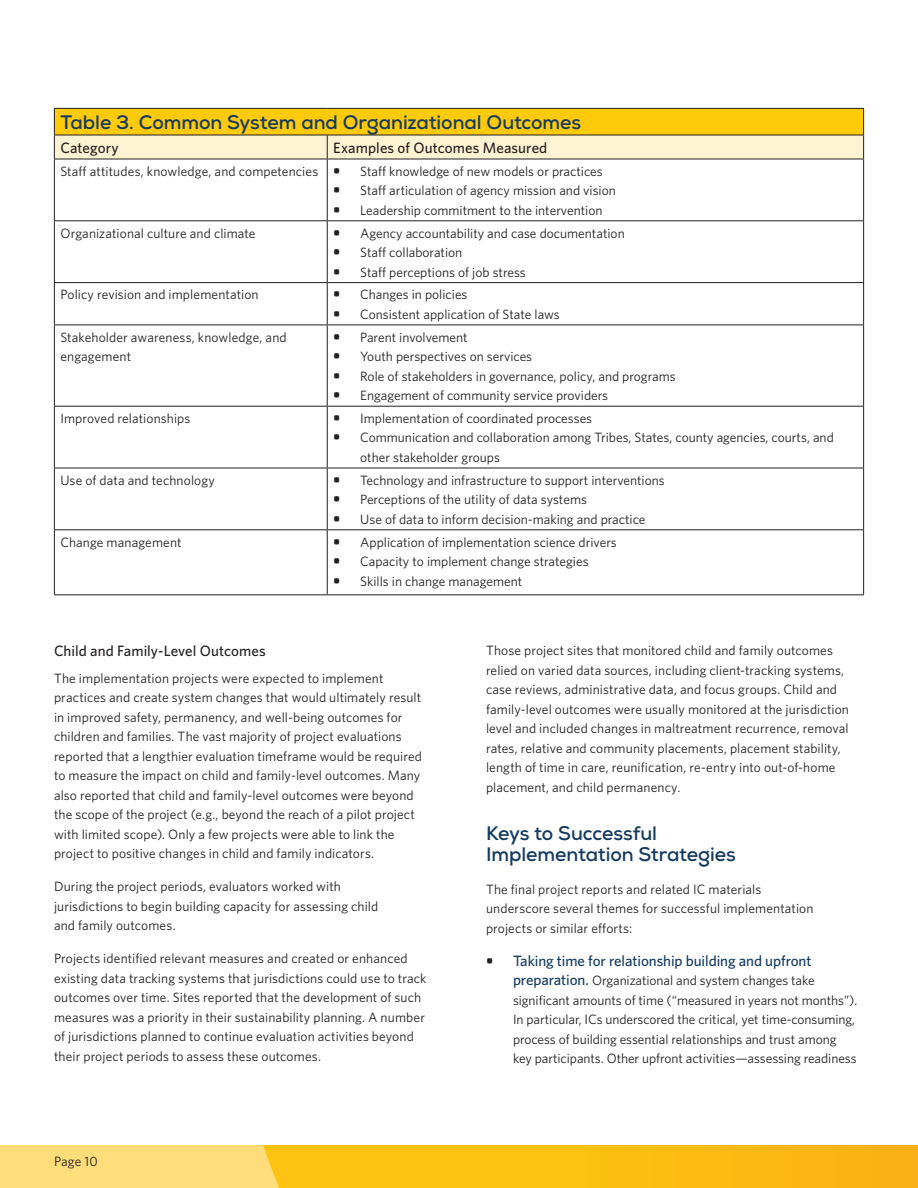
<style>
.page{position:relative;width:918px;height:1188px;background:#fff}
.page>*{position:absolute;margin:0;border:0;box-sizing:border-box;transform-origin:0 0}
.t1{font:700 19.5px/21px "Nexa";letter-spacing:-.005em;color:#153a60}
.t2{font:500 15px "Whitney";letter-spacing:.005em;color:#231f20}
.t3{font:500 15px "Whitney";letter-spacing:-.005em;color:#153a60}
.t4{font:13.5px/19.5px "Whitney";letter-spacing:.005em;color:#231f20}
.s1{font-weight:700;font-size:15px}
.s2{font-weight:700;color:#231f20}
.s3{font-weight:500;font-size:15px;color:#153a60}
</style>
<div class="page">
<div style="left:0;top:1146px;width:918px;height:42px;background:linear-gradient(to bottom,#fdbd12,#fdbd12)"></div>
<svg style="left:0;top:107px;width:287px;height:1081px"></svg>
<hr style="left:54px;top:108px;width:273px;height:1px;background:#231f20">
<hr style="left:327px;top:108px;width:537px;height:1px;background:#231f20">
<svg style="left:54px;top:109px;width:810px;height:50px;background:#f5d565"></svg>
<hr style="left:54px;top:159px;width:273px;height:1px;background:#231f20">
<hr style="left:54px;top:159px;width:1px;height:61px;background:#231f20">
<hr style="left:327px;top:159px;width:537px;height:1px;background:#231f20">
<hr style="left:327px;top:159px;width:1px;height:61px;background:#231f20">
<hr style="left:863px;top:159px;width:1px;height:61px;background:#231f20">
<hr style="left:54px;top:220px;width:273px;height:1px;background:#231f20">
<hr style="left:54px;top:221px;width:1px;height:61px;background:#231f20">
<hr style="left:327px;top:220px;width:537px;height:1px;background:#231f20">
<hr style="left:327px;top:221px;width:1px;height:61px;background:#231f20">
<hr style="left:863px;top:221px;width:1px;height:61px;background:#231f20">
<hr style="left:54px;top:282px;width:273px;height:1px;background:#231f20">
<hr style="left:54px;top:283px;width:1px;height:42px;background:#231f20">
<hr style="left:327px;top:282px;width:537px;height:1px;background:#231f20">
<hr style="left:327px;top:283px;width:1px;height:42px;background:#231f20">
<hr style="left:863px;top:283px;width:1px;height:42px;background:#231f20">
<hr style="left:54px;top:325px;width:273px;height:1px;background:#231f20">
<hr style="left:54px;top:325px;width:1px;height:81px;background:#231f20">
<hr style="left:327px;top:325px;width:537px;height:1px;background:#231f20">
<hr style="left:327px;top:325px;width:1px;height:81px;background:#231f20">
<hr style="left:863px;top:325px;width:1px;height:81px;background:#231f20">
<hr style="left:54px;top:406px;width:273px;height:1px;background:#231f20">
<hr style="left:54px;top:407px;width:1px;height:61px;background:#231f20">
<hr style="left:327px;top:406px;width:537px;height:1px;background:#231f20">
<hr style="left:327px;top:407px;width:1px;height:61px;background:#231f20">
<hr style="left:863px;top:407px;width:1px;height:61px;background:#231f20">
<hr style="left:54px;top:468px;width:273px;height:1px;background:#231f20">
<hr style="left:54px;top:468px;width:1px;height:61px;background:#231f20">
<hr style="left:327px;top:468px;width:537px;height:1px;background:#231f20">
<hr style="left:327px;top:468px;width:1px;height:61px;background:#231f20">
<hr style="left:863px;top:468px;width:1px;height:61px;background:#231f20">
<hr style="left:54px;top:529px;width:273px;height:1px;background:#231f20">
<hr style="left:54px;top:530px;width:1px;height:64px;background:#231f20">
<hr style="left:327px;top:529px;width:537px;height:1px;background:#231f20">
<hr style="left:327px;top:530px;width:1px;height:64px;background:#231f20">
<hr style="left:863px;top:530px;width:1px;height:64px;background:#231f20">
<hr style="left:54px;top:594px;width:273px;height:1px;background:#231f20">
<hr style="left:327px;top:594px;width:537px;height:1px;background:#231f20">
<p class="t1" style="left:60px;top:112px;width:522px">Table 3. Common System and Organizational Outcomes</p>
<p class="t2" style="left:60px;top:138px;width:60px">Category</p>
<p class="t2" style="left:333px;top:138px;width:216px">Examples of Outcomes Measured</p>
<p class="t4" style="left:60px;top:161px;width:259px">Staff attitudes, knowledge, and competencies</p>
<p class="t4" style="left:333px;top:161px;width:271px"><span class="s1">•</span> Staff knowledge of new models or practices</p>
<p class="t4" style="left:333px;top:181px;width:284px"><span class="s1">•</span> Staff articulation of agency mission and vision</p>
<p class="t4" style="left:333px;top:200px;width:271px"><span class="s1">•</span> Leadership commitment to the intervention</p>
<p class="t4" style="left:60px;top:223px;width:197px">Organizational culture and climate</p>
<p class="t4" style="left:333px;top:223px;width:293px"><span class="s1">•</span> Agency accountability and case documentation</p>
<p class="t4" style="left:333px;top:242px;width:131px"><span class="s1">•</span> Staff collaboration</p>
<p class="t4" style="left:333px;top:262px;width:194px"><span class="s1">•</span> Staff perceptions of job stress</p>
<p class="t4" style="left:60px;top:285px;width:200px">Policy revision and implementation</p>
<p class="t4" style="left:333px;top:285px;width:136px"><span class="s1">•</span> Changes in policies</p>
<p class="t4" style="left:333px;top:304px;width:228px"><span class="s1">•</span> Consistent application of State laws</p>
<p class="t4" style="left:60px;top:327px;width:228px">Stakeholder awareness, knowledge, and engagement</p>
<p class="t4" style="left:333px;top:327px;width:136px"><span class="s1">•</span> Parent involvement</p>
<p class="t4" style="left:333px;top:346px;width:200px"><span class="s1">•</span> Youth perspectives on services</p>
<p class="t4" style="left:333px;top:366px;width:344px"><span class="s1">•</span> Role of stakeholders in governance, policy, and programs</p>
<p class="t4" style="left:333px;top:385px;width:277px"><span class="s1">•</span> Engagement of community service providers</p>
<p class="t4" style="left:60px;top:408px;width:132px">Improved relationships</p>
<p class="t4" style="left:333px;top:408px;width:260px"><span class="s1">•</span> Implementation of coordinated processes</p>
<p class="t4" style="left:360px;top:428px;width:475px;text-indent:-27px"><span class="s1">•</span> Communication and collaboration among Tribes, States, county agencies, courts, and other stakeholder groups</p>
<p class="t4" style="left:60px;top:470px;width:156px">Use of data and technology</p>
<p class="t4" style="left:333px;top:470px;width:333px"><span class="s1">•</span> Technology and infrastructure to support interventions</p>
<p class="t4" style="left:333px;top:490px;width:255px"><span class="s1">•</span> Perceptions of the utility of data systems</p>
<p class="t4" style="left:333px;top:509px;width:314px"><span class="s1">•</span> Use of data to inform decision-making and practice</p>
<p class="t4" style="left:60px;top:532px;width:123px">Change management</p>
<p class="t4" style="left:333px;top:532px;width:285px"><span class="s1">•</span> Application of implementation science drivers</p>
<p class="t4" style="left:333px;top:551px;width:257px"><span class="s1">•</span> Capacity to implement change strategies</p>
<p class="t4" style="left:333px;top:571px;width:190px"><span class="s1">•</span> Skills in change management</p>
<h4 class="t2" style="left:54px;top:641px;width:213px">Child and Family-Level Outcomes</h4>
<p class="t4" style="left:54px;top:668px;width:370px">The implementation projects were expected to implement practices and create system changes that would ultimately result in improved safety, permanency, and well-being outcomes for children and families. The vast majority of project evaluations reported that a lengthier evaluation timeframe would be required to measure the impact on child and family-level outcomes. Many also reported that child and family-level outcomes were beyond the scope of the project (e.g., beyond the reach of a pilot project with limited scope). Only a few projects were able to link the project to positive changes in child and family indicators.</p>
<p class="t4" style="left:54px;top:876px;width:326px">During the project periods, evaluators worked with jurisdictions to begin building capacity for assessing child and family outcomes.</p>
<p class="t4" style="left:54px;top:948px;width:374px">Projects identified relevant measures and created or enhanced existing data tracking systems that jurisdictions could use to track outcomes over time. Sites reported that the development of such measures was a priority in their sustainability planning. A number of jurisdictions planned to continue evaluation activities beyond their project periods to assess these outcomes.</p>
<p class="t4" style="left:54px;top:1152px;width:45px">Page 10</p>
<p class="t4" style="left:486px;top:640px;width:364px">Those project sites that monitored child and family outcomes relied on varied data sources, including client-tracking systems, case reviews, administrative data, and focus groups. Child and family-level outcomes were usually monitored at the jurisdiction level and included changes in maltreatment recurrence, removal rates, relative and community placements, placement stability, length of time in care, reunification, re-entry into out-of-home placement, and child permanency.</p>
<h2 class="t1" style="left:486px;top:822px;width:251px">Keys to Successful<br>Implementation Strategies</h2>
<p class="t4" style="left:486px;top:879px;width:329px">The final project reports and related IC materials underscore several themes for successful implementation projects or similar efforts:</p>
<p class="t3" style="left:486px;top:951px;width:327px"><span class="s2">•</span> Taking time for relationship building and upfront</p>
<p class="t4" style="left:513px;top:970px;width:346px"><span class="s3">preparation.</span> Organizational and system changes take significant amounts of time (“measured in years not months”).<br>In particular, ICs underscored the critical, yet time-consuming, process of building essential relationships and trust among key participants. Other upfront activities—assessing readiness</p>
</div>
